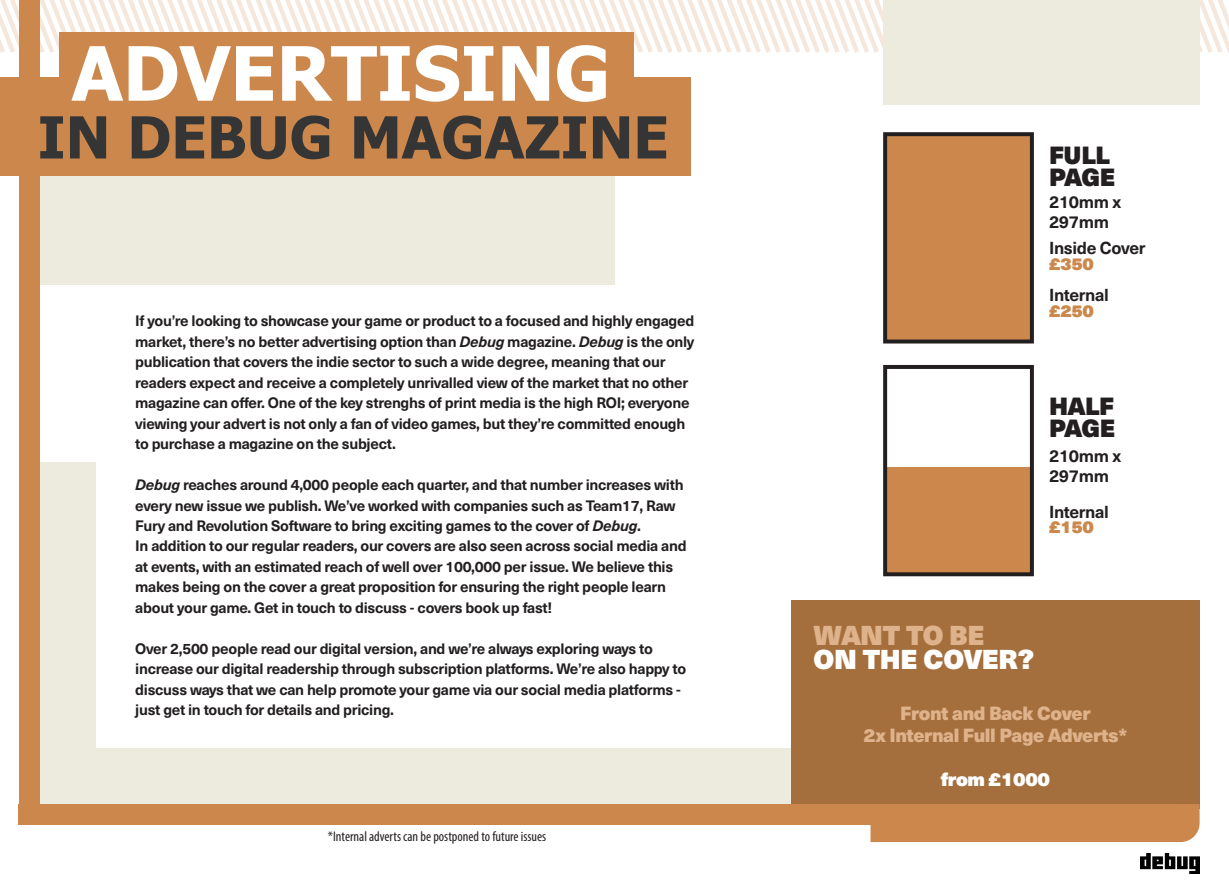
<style>
.page{position:relative;width:1229px;height:886px;background:#fff}
.page>*{position:absolute;margin:0;border:0;box-sizing:border-box;transform-origin:0 0}
.t1{font:700 74.9px "Tahoma";color:#fff}
.t2{font:700 57.93px "Tahoma";color:#363536}
.t3{font:26.78px "Neue Haas Unica W1 G X Black";letter-spacing:-.01em;color:#fff}
.t4{font:26.78px "Neue Haas Unica W1 G X Black";letter-spacing:-.025em;color:#deb28a}
.t5{font:24.5px/21.5px "Neue Haas Unica W1 G X Black";letter-spacing:-.02em;color:#231f20}
.t6{font:900 18.72px/21.9px "Neue Haas Unica W1 G";letter-spacing:-.02em;color:#deb28a;text-align:center}
.t7{font:18.72px "Neue Haas Unica W1 G X Black";letter-spacing:-.02em;color:#fff}
.t8{font:700 17.15px/19.8px "Neue Haas Unica W1 G";letter-spacing:-.02em;color:#231f20}
.t9{font:17.15px "Neue Haas Unica W1 G X Black";letter-spacing:-.02em;color:#cc884c}
.t10{font:700 14.88px/20.5px "Neue Haas Unica W1 G";letter-spacing:-.02em;color:#231f20}
.t11{font:condensed 14px "Myriad Pro";color:#231f20}
.s1{font-style:italic}
</style>
<div class="page">
<div style="left:35px;top:171px;width:579px;height:113px;background:#ecebde"></div>
<div style="left:31px;top:462px;width:1138px;height:347px;background:#ecebde"></div>
<div style="left:96px;top:308px;width:1111px;height:440px;background:#fff"></div>
<div style="left:791px;top:600px;width:408px;height:209px;background:#a56f3d"></div>
<svg style="left:0;top:0;width:1228px;height:55px"></svg>
<div style="left:19px;top:0;width:20px;height:824px;background:#cc884c"></div>
<div style="left:19px;top:804px;width:1158px;height:20px;background:#cc884c"></div>
<img style="left:1140px;top:853px;width:59px;height:20px">
<div style="left:870px;top:804px;width:329px;height:38px;background:#cc884c"></div>
<div style="left:0;top:77px;width:691px;height:99px;background:#cc884c"></div>
<div style="left:59px;top:32px;width:574px;height:59px;background:#cc884c"></div>
<div style="left:883px;top:0;width:316px;height:104px;background:#ecebde"></div>
<div style="left:885px;top:467px;width:147px;height:107px;background:#cc884c"></div>
<div style="left:883px;top:365px;width:150px;height:211px;border:4px solid #231f20"></div>
<div style="left:885px;top:134px;width:147px;height:207px;background:#cc884c"></div>
<div style="left:883px;top:132px;width:150px;height:211px;border:4px solid #231f20"></div>
<h1 class="t1" style="left:72px;top:21px;width:540px">ADVERTISING</h1>
<h2 class="t2" style="left:38px;top:97px;width:632px">IN DEBUG MAGAZINE</h2>
<p class="t10" style="left:135px;top:309px;width:560px">If you’re looking to showcase your game or product to a focused and highly engaged market, there’s no better advertising option than <span class="s1">Debug</span> magazine. <span class="s1">Debug</span> is the only publication that covers the indie sector to such a wide degree, meaning that our readers expect and receive a completely unrivalled view of the market that no other magazine can offer. One of the key strenghs of print media is the high ROI; everyone viewing your advert is not only a fan of video games, but they’re committed enough to purchase a magazine on the subject.</p>
<p class="t10" style="left:135px;top:473px;width:553px"><span class="s1">Debug</span> reaches around 4,000 people each quarter, and that number increases with every new issue we publish. We’ve worked with companies such as Team17, Raw Fury and Revolution Software to bring exciting games to the cover of <span class="s1">Debug</span>.<br>In addition to our regular readers, our covers are also seen across social media and at events, with an estimated reach of well over 100,000 per issue. We believe this makes being on the cover a great proposition for ensuring the right people learn about your game. Get in touch to discuss - covers book up fast!</p>
<p class="t10" style="left:135px;top:637px;width:552px">Over 2,500 people read our digital version, and we’re always exploring ways to increase our digital readership through subscription platforms. We’re also happy to discuss ways that we can help promote your game via our social media platforms - just get in touch for details and pricing.</p>
<p class="t11" style="left:328px;top:828px;width:220px">*Internal adverts can be postponed to future issues</p>
<h3 class="t5" style="left:1048px;top:143px;width:68px">FULL<br>PAGE</h3>
<p class="t8" style="left:1048px;top:191px;width:73px">210mm x<br>297mm</p>
<p class="t8" style="left:1048px;top:237px;width:98px">Inside Cover</p>
<p class="t9" style="left:1048px;top:249px;width:46px">£350</p>
<p class="t8" style="left:1048px;top:284px;width:61px">Internal</p>
<p class="t9" style="left:1048px;top:297px;width:46px">£250</p>
<h3 class="t5" style="left:1048px;top:394px;width:68px">HALF<br>PAGE</h3>
<p class="t8" style="left:1048px;top:445px;width:73px">210mm x<br>297mm</p>
<p class="t8" style="left:1048px;top:500px;width:61px">Internal</p>
<p class="t9" style="left:1048px;top:513px;width:46px">£150</p>
<h3 class="t4" style="left:813px;top:613px;width:172px">WANT TO BE</h3>
<h3 class="t3" style="left:813px;top:637px;width:222px">ON THE COVER?</h3>
<p class="t6" style="left:863px;top:701px;width:265px">Front and Back Cover<br>2x Internal Full Page Adverts*</p>
<p class="t7" style="left:940px;top:764px;width:111px">from £1000</p>
</div>
